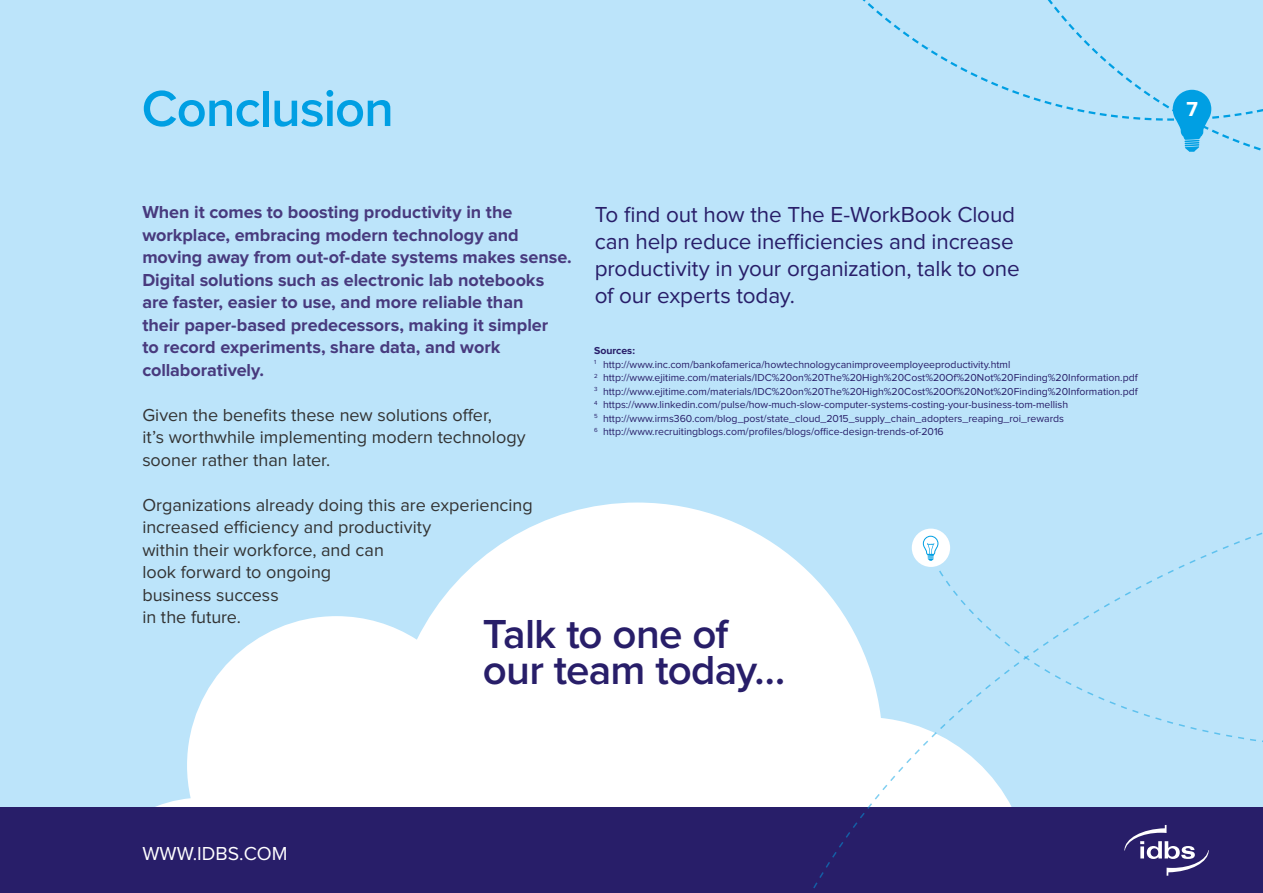
<style>
.page{position:relative;width:1263px;height:893px;background:#bce4fa}
.page>*{position:absolute;margin:0;border:0;box-sizing:border-box;transform-origin:0 0}
.t1{font:600 52.5px "Proxima Nova";letter-spacing:-.02em;color:#009fe3}
.t2{font:600 42px/36px "Proxima Nova";letter-spacing:-.02em;color:#281e69}
.t3{font:22.5px/27px "Proxima Nova";letter-spacing:-.01em;color:#281e69}
.t4{font:700 21px "Proxima Nova";color:#fff}
.t5{font:19.5px "Proxima Nova";color:#fff}
.t6{font:700 18px/22.5px "Proxima Nova";letter-spacing:-.005em;color:#483a7e}
.t7{font:18px/22.5px "Proxima Nova";color:#333}
.t8{font:10.5px/13.5px "Proxima Nova";color:#281e69}
.s1{font-weight:700}
</style>
<div class="page">
<svg style="left:76px;top:503px;width:655px;height:305px;fill:#fff"></svg>
<div style="left:0;top:808px;width:1263px;height:85px;background:#281e69"></div>
<svg style="left:731px;top:521px;width:532px;height:367px"></svg>
<svg style="left:862px;top:0;width:311px;height:121px"></svg>
<svg style="left:1173px;top:89px;width:90px;height:63px"></svg>
<svg style="left:927px;top:548px;width:336px;height:204px"></svg>
<div style="left:912px;top:529px;width:38px;height:38px;background:#fff;border-radius:50%"></div>
<svg style="left:923px;top:536px;width:15px;height:25px"></svg>
<h1 class="t1" style="left:142px;top:69px;width:254px">Conclusion</h1>
<p class="t6" style="left:142px;top:202px;width:431px">When it comes to boosting productivity in the workplace, embracing modern technology and moving away from out-of-date systems makes sense.<br>Digital solutions such as electronic lab notebooks are faster, easier to use, and more reliable than<br>their paper-based predecessors, making it simpler<br>to record experiments, share data, and work collaboratively.</p>
<h3 class="t7" style="left:142px;top:404px;width:385px">Given the benefits these new solutions offer,<br>it’s worthwhile implementing modern technology sooner rather than later.</h3>
<h3 class="t7" style="left:142px;top:494px;width:392px">Organizations already doing this are experiencing increased efficiency and productivity<br>within their workforce, and can<br>look forward to ongoing<br>business success<br>in the future.</h3>
<h2 class="t2" style="left:483px;top:615px;width:304px">Talk to one of our team today…</h2>
<h3 class="t3" style="left:595px;top:202px;width:427px">To find out how the The E-WorkBook Cloud can help reduce inefficiencies and increase productivity in your organization, talk to one of our experts today.</h3>
<p class="t8" style="left:594px;top:345px;width:545px"><span class="s1">Sources:<br></span><sup>1</sup> http://www.inc.com/bankofamerica/howtechnologycanimproveemployeeproductivity.html<br><sup>2</sup> http://www.ejitime.com/materials/IDC%20on%20The%20High%20Cost%20Of%20Not%20Finding%20Information.pdf <sup>3</sup> http://www.ejitime.com/materials/IDC%20on%20The%20High%20Cost%20Of%20Not%20Finding%20Information.pdf <sup>4</sup> https://www.linkedin.com/pulse/how-much-slow-computer-systems-costing-your-business-tom-mellish<br><sup>5</sup> http://www.irms360.com/blog_post/state_cloud_2015_supply_chain_adopters_reaping_roi_rewards<br><sup>6</sup> http://www.recruitingblogs.com/profiles/blogs/office-design-trends-of-2016</p>
<h3 class="t4" style="left:1186px;top:99px;width:13px">7</h3>
<h3 class="t5" style="left:142px;top:845px;width:147px">WWW.IDBS.COM</h3>
</div>
